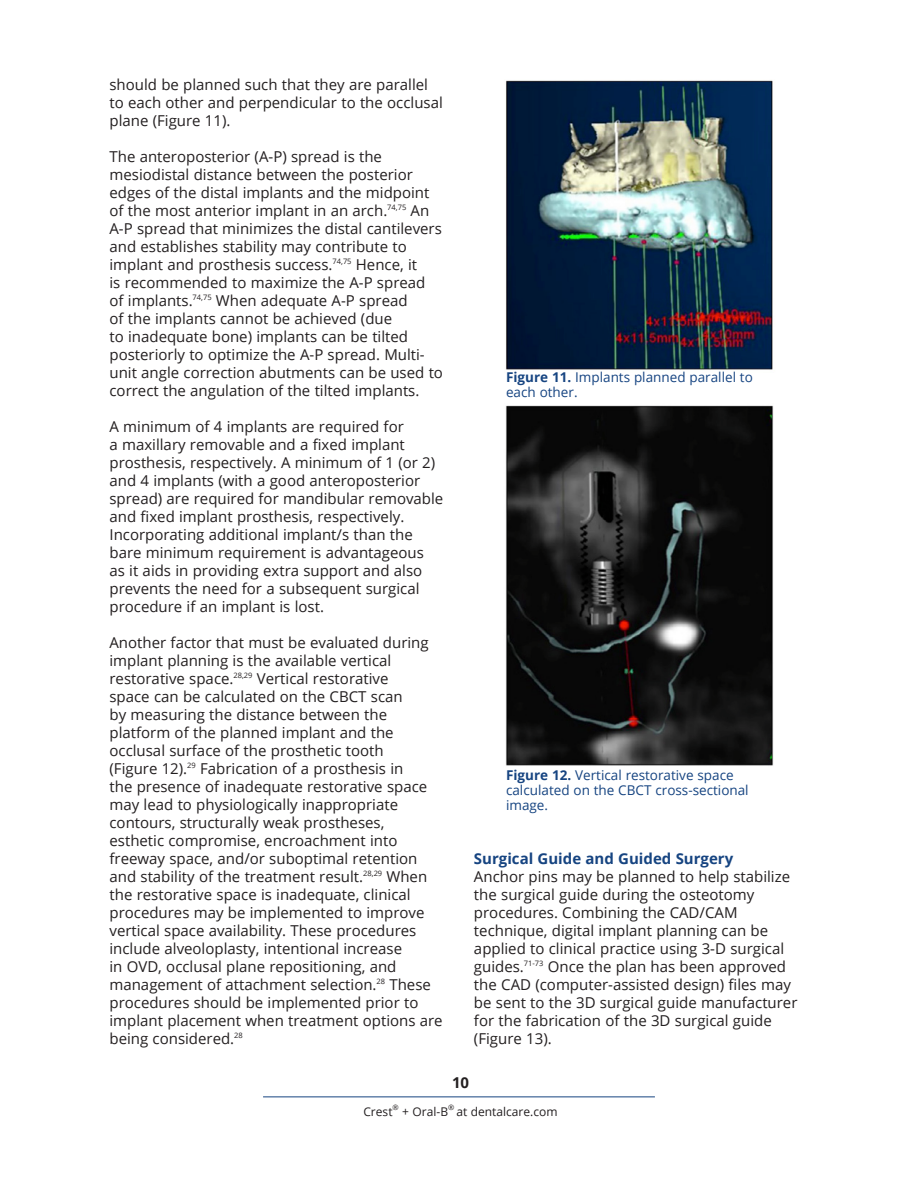
<style>
.page{position:relative;width:918px;height:1188px;background:#fff}
.page>*{position:absolute;margin:0;border:0;box-sizing:border-box;transform-origin:0 0}
.Main_Body{font:15px/18px "Open Sans";color:#231f20}
.Main_Body-2{font:700 15px "Open Sans";color:#164481}
.t1{font:700 15px "Open Sans";color:#231f20}
.Figure{font:13.5px/15px "Open Sans";color:#164481}
.t2{font:12px "Open Sans";color:#231f20}
.t3{font:7.5px "Open Sans";color:#231f20}
.s1{font-weight:700}
</style>
<div class="page">
<hr style="left:263px;top:1096px;width:392px;height:1px;background:#164481">
<img style="left:505px;top:80px;width:268px;height:290px">
<img style="left:505px;top:405px;width:269px;height:361px">
<p class="Main_Body" style="left:109px;top:75px;width:335px">should be planned such that they are parallel to each other and perpendicular to the occlusal plane (Figure 11).</p>
<p class="Main_Body" style="left:109px;top:147px;width:335px">The anteroposterior (A-P) spread is the mesiodistal distance between the posterior edges of the distal implants and the midpoint of the most anterior implant in an arch.<sup>74,75</sup> An A-P spread that minimizes the distal cantilevers and establishes stability may contribute to implant and prosthesis success.<sup>74,75</sup> Hence, it<br>is recommended to maximize the A-P spread of implants.<sup>74,75</sup> When adequate A-P spread<br>of the implants cannot be achieved (due<br>to inadequate bone) implants can be tilted posteriorly to optimize the A-P spread. Multi&shy;unit angle correction abutments can be used to correct the angulation of the tilted implants.</p>
<p class="Main_Body" style="left:109px;top:417px;width:335px">A minimum of 4 implants are required for<br>a maxillary removable and a fixed implant prosthesis, respectively. A minimum of 1 (or 2) and 4 implants (with a good anteroposterior spread) are required for mandibular removable and fixed implant prosthesis, respectively.<br>Incorporating additional implant/s than the bare minimum requirement is advantageous<br>as it aids in providing extra support and also prevents the need for a subsequent surgical procedure if an implant is lost.</p>
<p class="Main_Body" style="left:109px;top:633px;width:335px">Another factor that must be evaluated during implant planning is the available vertical restorative space.<sup>28,29</sup> Vertical restorative<br>space can be calculated on the CBCT scan<br>by measuring the distance between the platform of the planned implant and the occlusal surface of the prosthetic tooth<br>(Figure 12).<sup>29</sup> Fabrication of a prosthesis in<br>the presence of inadequate restorative space may lead to physiologically inappropriate contours, structurally weak prostheses, esthetic compromise, encroachment into freeway space, and/or suboptimal retention and stability of the treatment result.<sup>28,29</sup> When the restorative space is inadequate, clinical procedures may be implemented to improve vertical space availability. These procedures include alveoloplasty, intentional increase<br>in OVD, occlusal plane repositioning, and management of attachment selection.<sup>28</sup> These procedures should be implemented prior to implant placement when treatment options are being considered.<sup>28</sup></p>
<p class="Figure" style="left:506px;top:370px;width:248px"><span class="s1">Figure 11.</span> Implants planned parallel to each other.</p>
<p class="Figure" style="left:506px;top:767px;width:244px"><span class="s1">Figure 12.</span> Vertical restorative space calculated on the CBCT cross-sectional image.</p>
<p class="Main_Body-2" style="left:474px;top:848px;width:261px">Surgical Guide and Guided Surgery</p>
<p class="Main_Body" style="left:474px;top:867px;width:325px">Anchor pins may be planned to help stabilize the surgical guide during the osteotomy procedures. Combining the CAD/CAM technique, digital implant planning can be applied to clinical practice using 3-D surgical guides.<sup>71-73</sup> Once the plan has been approved the CAD (computer-assisted design) files may be sent to the 3D surgical guide manufacturer for the fabrication of the 3D surgical guide (Figure 13).</p>
<p class="t1" style="left:452px;top:1072px;width:19px">10</p>
<p class="t2" style="left:363px;top:1103px;width:31px">Crest</p>
<p class="t3" style="left:393px;top:1102px;width:8px">®</p>
<p class="t2" style="left:402px;top:1103px;width:47px">+ Oral-B</p>
<p class="t3" style="left:448px;top:1102px;width:8px">®</p>
<p class="t2" style="left:457px;top:1103px;width:103px">at dentalcare.com</p>
</div>
